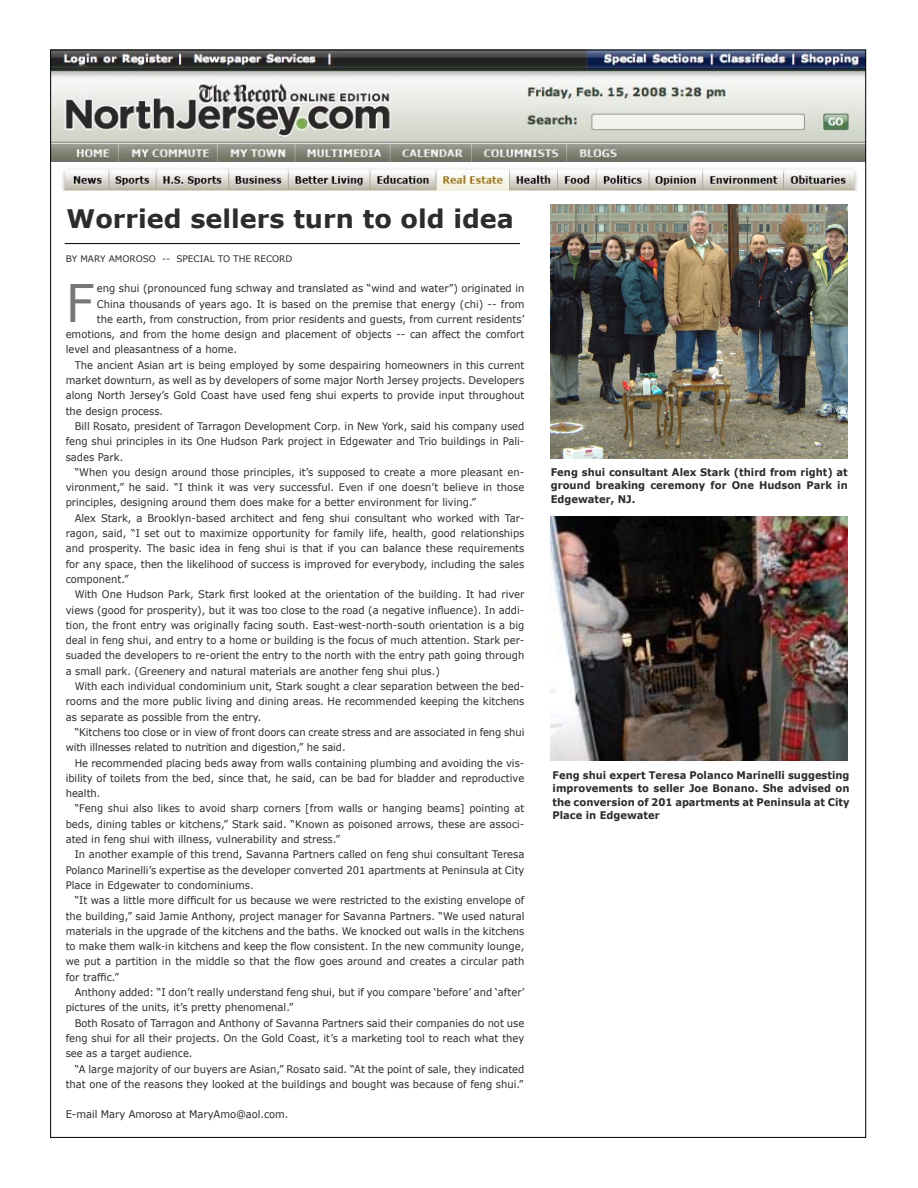
<style>
.page{position:relative;width:918px;height:1188px;background:#fff}
.page>*{position:absolute;margin:0;border:0;box-sizing:border-box;transform-origin:0 0}
.t1{font:51.75px "Verdana";color:#777;scale:.95 1}
.t2{font:700 25.5px "Verdana";color:#2c2c2c}
.t3{font:10.5px "Verdana";color:#2c2c2c;scale:.95 1}
.t4{font:700 10.5px/13.5px "Verdana";color:#2c2c2c;text-align:justify;scale:.95 1}
.t5{font:9px "Verdana";letter-spacing:-.005em;color:#2c2c2c}
</style>
<div class="page">
<img style="left:51px;top:49px;width:814px;height:113px">
<img style="left:551px;top:204px;width:296px;height:255px">
<img style="left:62px;top:168px;width:795px;height:23px">
<hr style="left:65px;top:243px;width:455px;height:1px;background:#000">
<img style="left:551px;top:516px;width:296px;height:245px">
<h2 class="t2" style="left:67px;top:203px;width:449px">Worried sellers turn to old idea</h2>
<p class="t5" style="left:66px;top:253px;width:228px">BY MARY AMOROSO -- SPECIAL TO THE RECORD</p>
<h1 class="t1" style="left:66px;top:270px;width:31px">F</h1>
<p class="t3" style="left:97px;top:282px;width:452px">eng shui (pronounced fung schway and translated as “wind and water”) originated in</p>
<p class="t3" style="left:97px;top:297px;width:452px">China thousands of years ago. It is based on the premise that energy (chi) -- from</p>
<p class="t3" style="left:97px;top:312px;width:452px">the earth, from construction, from prior residents and guests, from current residents’</p>
<p class="t3" style="left:66px;top:328px;width:484px">emotions, and from the home design and placement of objects -- can affect the comfort</p>
<p class="t3" style="left:66px;top:343px;width:182px">level and pleasantness of a home.</p>
<p class="t3" style="left:75px;top:358px;width:475px">The ancient Asian art is being employed by some despairing homeowners in this current</p>
<p class="t3" style="left:66px;top:374px;width:484px">market downturn, as well as by developers of some major North Jersey projects. Developers</p>
<p class="t3" style="left:66px;top:389px;width:484px">along North Jersey’s Gold Coast have used feng shui experts to provide input throughout</p>
<p class="t3" style="left:66px;top:404px;width:104px">the design process.</p>
<p class="t3" style="left:75px;top:419px;width:475px">Bill Rosato, president of Tarragon Development Corp. in New York, said his company used</p>
<p class="t3" style="left:66px;top:435px;width:484px">feng shui principles in its One Hudson Park project in Edgewater and Trio buildings in Pali-</p>
<p class="t3" style="left:66px;top:450px;width:62px">sades Park.</p>
<p class="t3" style="left:75px;top:465px;width:475px">“When you design around those principles, it’s supposed to create a more pleasant en-</p>
<p class="t3" style="left:66px;top:481px;width:484px">vironment,” he said. “I think it was very successful. Even if one doesn’t believe in those</p>
<p class="t3" style="left:66px;top:496px;width:434px">principles, designing around them does make for a better environment for living.”</p>
<p class="t3" style="left:75px;top:511px;width:475px">Alex Stark, a Brooklyn-based architect and feng shui consultant who worked with Tar-</p>
<p class="t3" style="left:66px;top:527px;width:484px">ragon, said, “I set out to maximize opportunity for family life, health, good relationships</p>
<p class="t3" style="left:66px;top:542px;width:484px">and prosperity. The basic idea in feng shui is that if you can balance these requirements</p>
<p class="t3" style="left:66px;top:557px;width:484px">for any space, then the likelihood of success is improved for everybody, including the sales</p>
<p class="t3" style="left:66px;top:572px;width:68px">component.”</p>
<p class="t3" style="left:75px;top:588px;width:475px">With One Hudson Park, Stark first looked at the orientation of the building. It had river</p>
<p class="t3" style="left:66px;top:603px;width:484px">views (good for prosperity), but it was too close to the road (a negative influence). In addi-</p>
<p class="t3" style="left:66px;top:618px;width:484px">tion, the front entry was originally facing south. East-west-north-south orientation is a big</p>
<p class="t3" style="left:66px;top:634px;width:484px">deal in feng shui, and entry to a home or building is the focus of much attention. Stark per-</p>
<p class="t3" style="left:66px;top:649px;width:484px">suaded the developers to re-orient the entry to the north with the entry path going through</p>
<p class="t3" style="left:66px;top:664px;width:396px">a small park. (Greenery and natural materials are another feng shui plus.)</p>
<p class="t3" style="left:75px;top:680px;width:475px">With each individual condominium unit, Stark sought a clear separation between the bed-</p>
<p class="t3" style="left:66px;top:695px;width:484px">rooms and the more public living and dining areas. He recommended keeping the kitchens</p>
<p class="t3" style="left:66px;top:710px;width:208px">as separate as possible from the entry.</p>
<p class="t3" style="left:75px;top:725px;width:475px">“Kitchens too close or in view of front doors can create stress and are associated in feng shui</p>
<p class="t3" style="left:66px;top:741px;width:296px">with illnesses related to nutrition and digestion,” he said.</p>
<p class="t3" style="left:75px;top:756px;width:475px">He recommended placing beds away from walls containing plumbing and avoiding the vis-</p>
<p class="t3" style="left:66px;top:771px;width:484px">ibility of toilets from the bed, since that, he said, can be bad for bladder and reproductive</p>
<p class="t3" style="left:66px;top:787px;width:38px">health.</p>
<p class="t3" style="left:75px;top:802px;width:475px">“Feng shui also likes to avoid sharp corners [from walls or hanging beams] pointing at</p>
<p class="t3" style="left:66px;top:817px;width:484px">beds, dining tables or kitchens,” Stark said. “Known as poisoned arrows, these are associ-</p>
<p class="t3" style="left:66px;top:833px;width:290px">ated in feng shui with illness, vulnerability and stress.”</p>
<p class="t3" style="left:75px;top:848px;width:475px">In another example of this trend, Savanna Partners called on feng shui consultant Teresa</p>
<p class="t3" style="left:66px;top:863px;width:484px">Polanco Marinelli’s expertise as the developer converted 201 apartments at Peninsula at City</p>
<p class="t3" style="left:66px;top:878px;width:199px">Place in Edgewater to condominiums.</p>
<p class="t3" style="left:75px;top:894px;width:475px">“It was a little more difficult for us because we were restricted to the existing envelope of</p>
<p class="t3" style="left:66px;top:909px;width:484px">the building,” said Jamie Anthony, project manager for Savanna Partners. “We used natural</p>
<p class="t3" style="left:66px;top:924px;width:484px">materials in the upgrade of the kitchens and the baths. We knocked out walls in the kitchens</p>
<p class="t3" style="left:66px;top:940px;width:484px">to make them walk-in kitchens and keep the flow consistent. In the new community lounge,</p>
<p class="t3" style="left:66px;top:955px;width:484px">we put a partition in the middle so that the flow goes around and creates a circular path</p>
<p class="t3" style="left:66px;top:970px;width:58px">for traffic.”</p>
<p class="t3" style="left:75px;top:986px;width:475px">Anthony added: “I don’t really understand feng shui, but if you compare ‘before’ and ‘after’</p>
<p class="t3" style="left:66px;top:1001px;width:241px">pictures of the units, it’s pretty phenomenal.”</p>
<p class="t3" style="left:75px;top:1016px;width:475px">Both Rosato of Tarragon and Anthony of Savanna Partners said their companies do not use</p>
<p class="t3" style="left:66px;top:1031px;width:484px">feng shui for all their projects. On the Gold Coast, it’s a marketing tool to reach what they</p>
<p class="t3" style="left:66px;top:1047px;width:135px">see as a target audience.</p>
<p class="t3" style="left:75px;top:1062px;width:475px">“A large majority of our buyers are Asian,” Rosato said. “At the point of sale, they indicated</p>
<p class="t3" style="left:66px;top:1077px;width:483px">that one of the reasons they looked at the buildings and bought was because of feng shui.”</p>
<p class="t3" style="left:66px;top:1107px;width:236px">E-mail Mary Amoroso at MaryAmo@aol.com.</p>
<p class="t4" style="left:551px;top:465px;width:314px">Feng shui consultant Alex Stark (third from right) at ground breaking ceremony for One Hudson Park in Edgewater, NJ.</p>
<p class="t4" style="left:553px;top:768px;width:314px">Feng shui expert Teresa Polanco Marinelli suggesting improvements to seller Joe Bonano. She advised on the conversion of 201 apartments at Peninsula at City Place in Edgewater</p>
</div>
